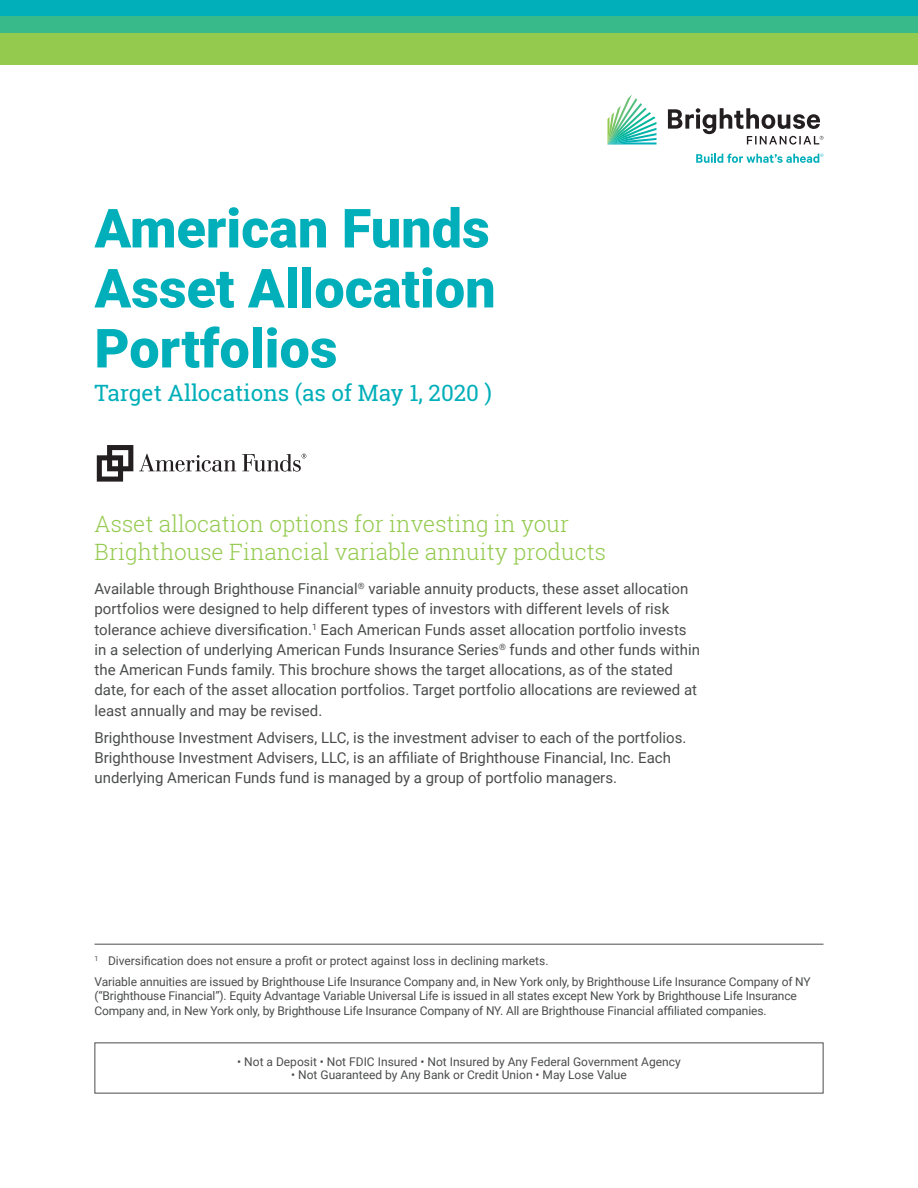
<style>
.page{position:relative;width:918px;height:1188px;background:#fff}
.page>*{position:absolute;margin:0;border:0;box-sizing:border-box;transform-origin:0 0}
.Header-Sans_Black_36{font:900 54px "Roboto";color:#00afb9}
.Subhead-Slab_Light_2{font:300 22.5px/28.5px "Roboto Slab";color:#94ca4e}
.t1{font:22.5px "Roboto Slab";color:#00afb9}
.Body_9_13{font:15px/20.2px "Roboto";color:#4b4c4d}
.Legal___Footnote_8_9{font:12px/14.4px "Roboto";letter-spacing:-.01em;color:#4b4c4d}
</style>
<div class="page">
<svg style="left:608px;top:95px;width:48px;height:49px"></svg>
<svg style="left:668px;top:108px;width:155px;height:37px"></svg>
<svg style="left:696px;top:154px;width:128px;height:9px"></svg>
<div style="left:0;top:32px;width:918px;height:33px;background:#94ca4e"></div>
<div style="left:0;top:0;width:918px;height:16px;background:#00afb9"></div>
<div style="left:0;top:16px;width:918px;height:16px;background:#38ba8a"></div>
<hr style="left:94px;top:944px;width:730px;height:1px;background:#4b4c4d">
<svg style="left:97px;top:445px;width:36px;height:37px"></svg>
<svg style="left:139px;top:454px;width:97px;height:18px"></svg>
<svg style="left:242px;top:454px;width:64px;height:18px"></svg>
<p class="Header-Sans_Black_36" style="left:94px;top:190px;width:397px">American Funds</p>
<p class="Header-Sans_Black_36" style="left:94px;top:250px;width:403px">Asset Allocation</p>
<p class="Header-Sans_Black_36" style="left:94px;top:310px;width:245px">Portfolios</p>
<p class="t1" style="left:94px;top:378px;width:399px">Target Allocations (as of May 1, 2020 )</p>
<p class="Subhead-Slab_Light_2" style="left:94px;top:509px;width:513px">Asset allocation options for investing in your<br>Brighthouse Financial variable annuity products</p>
<p class="Body_9_13" style="left:94px;top:578px;width:607px">Available through Brighthouse Financial<sup>®</sup> variable annuity products, these asset allocation portfolios were designed to help different types of investors with different levels of risk tolerance achieve diversification.<sup>1</sup> Each American Funds asset allocation portfolio invests in a selection of underlying American Funds Insurance Series<sup>®</sup> funds and other funds within the American Funds family. This brochure shows the target allocations, as of the stated date, for each of the asset allocation portfolios. Target portfolio allocations are reviewed at least annually and may be revised.</p>
<p class="Body_9_13" style="left:94px;top:727px;width:593px">Brighthouse Investment Advisers, LLC, is the investment adviser to each of the portfolios.<br>Brighthouse Investment Advisers, LLC, is an affiliate of Brighthouse Financial, Inc. Each underlying American Funds fund is managed by a group of portfolio managers.</p>
<p class="Legal___Footnote_8_9" style="left:94px;top:953px;width:455px"><sup>1</sup> Diversification does not ensure a profit or protect against loss in declining markets.</p>
<p class="Legal___Footnote_8_9" style="left:94px;top:974px;width:718px">Variable annuities are issued by Brighthouse Life Insurance Company and, in New York only, by Brighthouse Life Insurance Company of NY (“Brighthouse Financial”). Equity Advantage Variable Universal Life is issued in all states except New York by Brighthouse Life Insurance<br>Company and, in New York only, by Brighthouse Life Insurance Company of NY. All are Brighthouse Financial affiliated companies.</p>
<p class="Legal___Footnote_8_9" style="left:237px;top:1054px;width:445px">• Not a Deposit • Not FDIC Insured • Not Insured by Any Federal Government Agency</p>
<p class="Legal___Footnote_8_9" style="left:291px;top:1067px;width:337px">• Not Guaranteed by Any Bank or Credit Union • May Lose Value</p>
</div>
